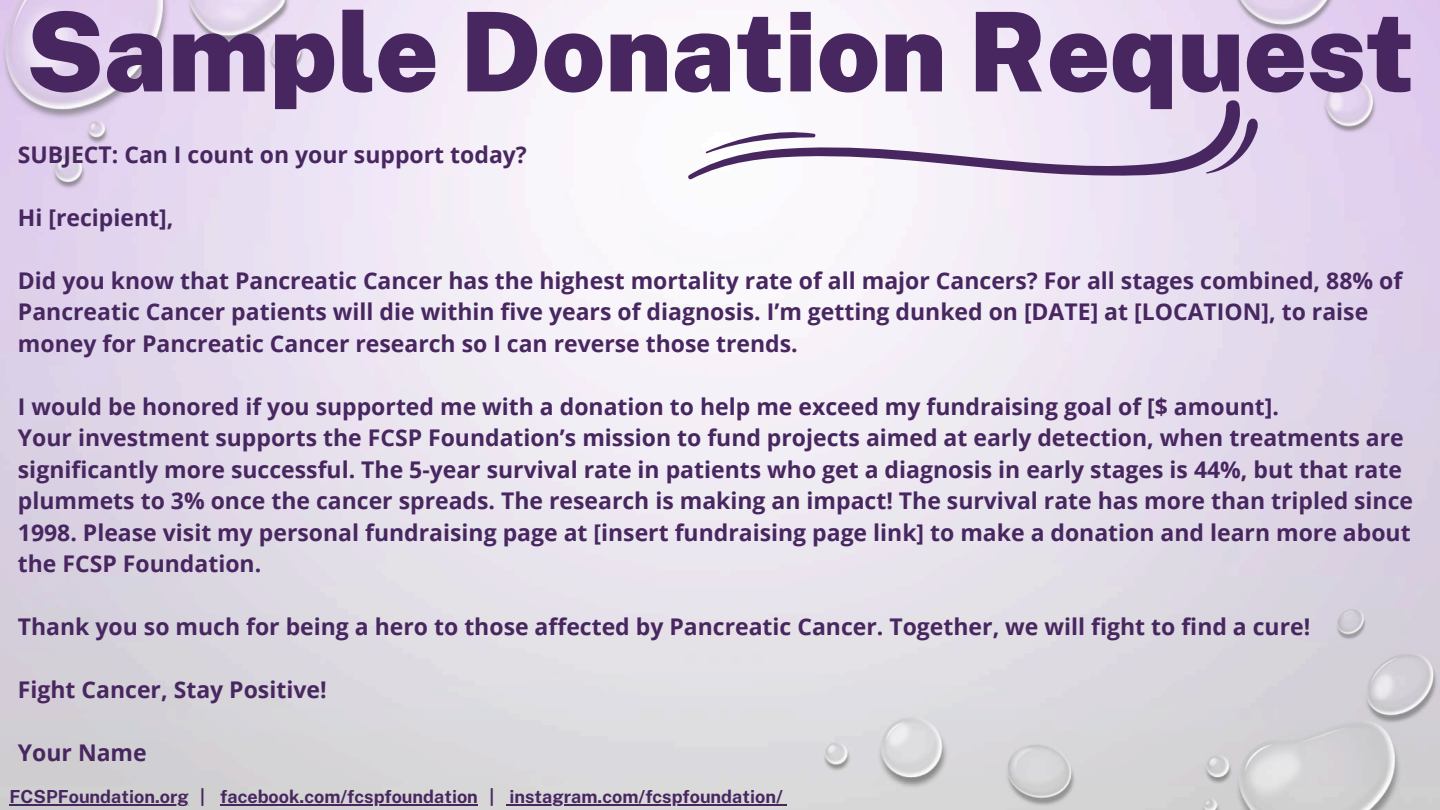
<style>
.page{position:relative;width:1440px;height:810px;background:#fff}
.page>*{position:absolute;margin:0;border:0;box-sizing:border-box;transform-origin:0 0}
.t1{font:900 110px "Public Sans";color:#482761}
.t2{font:700 23px/31.5px "Open Sans";color:#482761}
.t3{font:700 18px "Public Sans";color:#482761}
</style>
<div class="page">
<img style="left:0;top:0;width:1440px;height:810px">
<svg style="left:687px;top:98px;width:573px;height:82px"></svg>
<hr style="left:10px;top:804px;width:179px;height:2px;background:#482761">
<hr style="left:220px;top:804px;width:258px;height:2px;background:#482761">
<hr style="left:510px;top:804px;width:273px;height:2px;background:#482761">
<h1 class="t1" style="left:26px;top:-13px;width:1390px">Sample Donation Request</h1>
<p class="t2" style="left:18px;top:138px;width:511px">SUBJECT: Can I count on your support today?</p>
<p class="t2" style="left:18px;top:201px;width:157px">Hi [recipient],</p>
<p class="t2" style="left:18px;top:264px;width:1386px">Did you know that Pancreatic Cancer has the highest mortality rate of all major Cancers? For all stages combined, 88% of<br>Pancreatic Cancer patients will die within five years of diagnosis. I’m getting dunked on [DATE] at [LOCATION], to raise money for Pancreatic Cancer research so I can reverse those trends.</p>
<p class="t2" style="left:18px;top:390px;width:1397px">I would be honored if you supported me with a donation to help me exceed my fundraising goal of [$ amount].<br>Your investment supports the FCSP Foundation’s mission to fund projects aimed at early detection, when treatments are significantly more successful. The 5-year survival rate in patients who get a diagnosis in early stages is 44%, but that rate plummets to 3% once the cancer spreads. The research is making an impact! The survival rate has more than tripled since 1998. Please visit my personal fundraising page at [insert fundraising page link] to make a donation and learn more about the FCSP Foundation.</p>
<p class="t2" style="left:18px;top:611px;width:1294px">Thank you so much for being a hero to those affected by Pancreatic Cancer. Together, we will fight to find a cure!</p>
<p class="t2" style="left:18px;top:674px;width:310px">Fight Cancer, Stay Positive!</p>
<p class="t2" style="left:18px;top:737px;width:130px">Your Name</p>
<p class="t3" style="left:10px;top:786px;width:775px">FCSPFoundation.org | facebook.com/fcspfoundation | instagram.com/fcspfoundation/</p>
</div>
